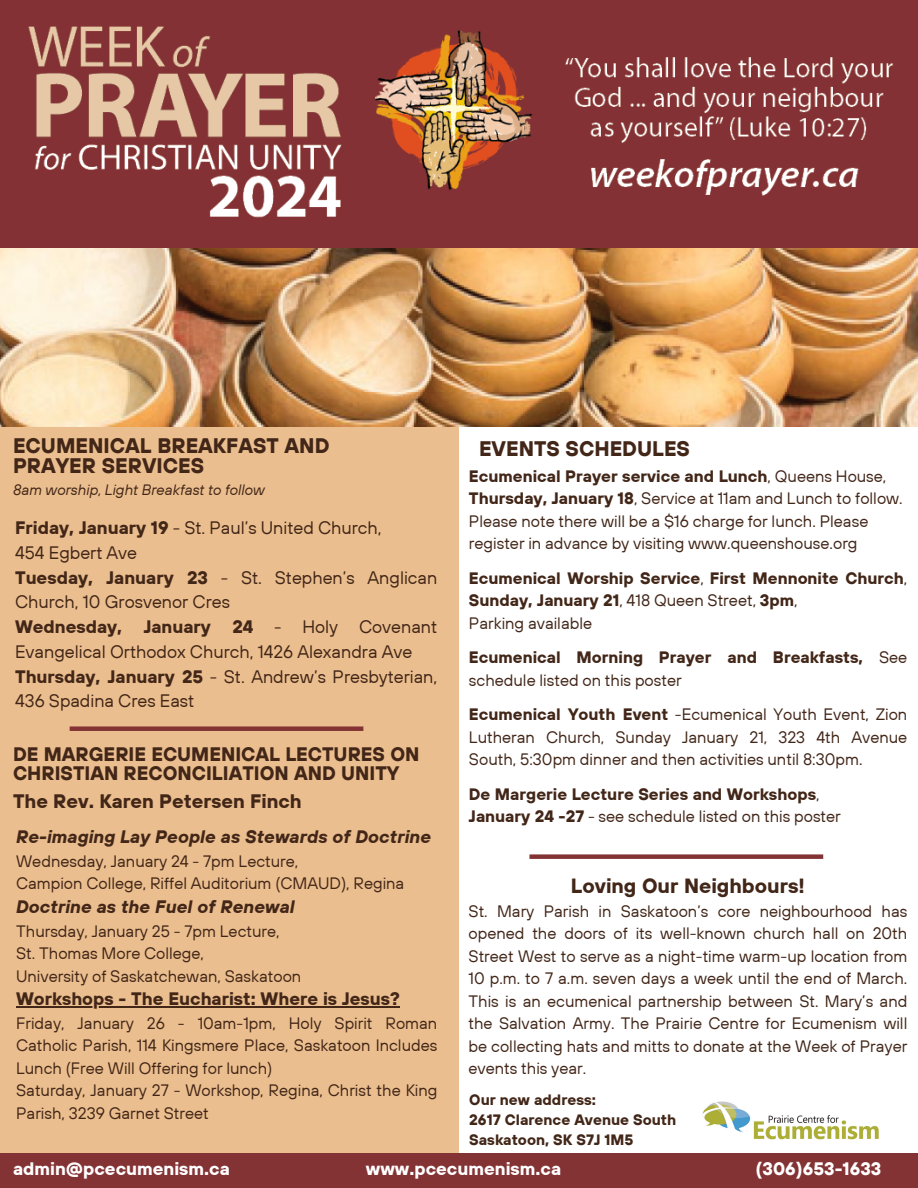
<style>
.page{position:relative;width:918px;height:1188px;background:#eabe8e}
.page>*{position:absolute;margin:0;border:0;box-sizing:border-box;transform-origin:0 0}
.t1{font:700 21px "TT Hoves";color:#422618}
.t2{font:700 20.55px "TT Hoves";color:#422618}
.t3{font:700 19.5px/18.5px "TT Hoves";color:#422618}
.t4{font:18px/24.8px "TT Hoves";color:#422618}
.t5{font:italic 700 18px "TT Hoves";color:#422618}
.t6{font:700 18px "TT Hoves";color:#fff}
.t7{font:700 18px "TT Hoves";color:#422618}
.t8{font:16.5px/22.5px "TT Hoves";color:#422618;text-align:justify}
.t9{font:700 16.5px/22.5px "TT Hoves";color:#422618}
.t10{font:700 15px "TT Hoves";color:#422618}
.t11{font:italic 15px "TT Hoves";color:#422618}
.s1{font-weight:700}
.s2{font-weight:400}
</style>
<div class="page">
<div style="left:459px;top:426px;width:459px;height:727px;background:#fff"></div>
<div style="left:0;top:1153px;width:918px;height:35px;background:#843335"></div>
<img style="left:0;top:248px;width:918px;height:178px">
<div style="left:70px;top:726px;width:293px;height:5px;background:#843335"></div>
<img style="left:0;top:0;width:918px;height:248px">
<img style="left:702px;top:1101px;width:177px;height:39px">
<hr style="left:16px;top:1006px;width:384px;height:1px;background:#422618">
<div style="left:529px;top:854px;width:294px;height:5px;background:#843335"></div>
<p class="t1" style="left:13px;top:432px;width:318px">ECUMENICAL BREAKFAST AND</p>
<p class="t1" style="left:13px;top:452px;width:193px">PRAYER SERVICES</p>
<p class="t11" style="left:13px;top:480px;width:254px">8am worship, Light Breakfast to follow</p>
<p class="t4" style="left:15px;top:515px;width:368px"><span class="s1">Friday, January 19</span> - St. Paul’s United Church,</p>
<p class="t4" style="left:15px;top:540px;width:124px">454 Egbert Ave</p>
<p class="t4" style="left:15px;top:565px;width:424px"><span class="s1">Tuesday, January 23</span> - St. Stephen’s Anglican<br>Church, 10 Grosvenor Cres</p>
<p class="t4" style="left:15px;top:614px;width:424px"><span class="s1">Wednesday, January 24</span> - Holy Covenant<br>Evangelical Orthodox Church, 1426 Alexandra Ave</p>
<p class="t4" style="left:15px;top:664px;width:424px"><span class="s1">Thursday, January 25</span> - St. Andrew’s Presbyterian,<br>436 Spadina Cres East</p>
<p class="t3" style="left:13px;top:745px;width:408px">DE MARGERIE ECUMENICAL LECTURES ON<br>CHRISTIAN RECONCILIATION AND UNITY</p>
<p class="t3" style="left:13px;top:791px;width:290px">The Rev. Karen Petersen Finch</p>
<p class="t5" style="left:16px;top:825px;width:417px">Re-imaging Lay People as Stewards of Doctrine</p>
<p class="t8" style="left:16px;top:849px;width:284px">Wednesday, January 24 - 7pm Lecture,</p>
<p class="t8" style="left:16px;top:872px;width:390px">Campion College, Riffel Auditorium (CMAUD), Regina</p>
<p class="t5" style="left:16px;top:895px;width:280px">Doctrine as the Fuel of Renewal</p>
<p class="t8" style="left:16px;top:919px;width:265px">Thursday, January 25 - 7pm Lecture,</p>
<p class="t8" style="left:16px;top:942px;width:189px">St. Thomas More College,</p>
<p class="t8" style="left:16px;top:964px;width:287px">University of Saskatchewan, Saskatoon</p>
<p class="t7" style="left:16px;top:987px;width:385px">Workshops - The Eucharist: Where is Jesus?</p>
<p class="t8" style="left:16px;top:1011px;width:423px">Friday, January 26 - 10am-1pm, Holy Spirit Roman Catholic Parish, 114 Kingsmere Place, Saskatoon Includes Lunch (Free Will Offering for lunch)</p>
<p class="t8" style="left:16px;top:1079px;width:423px">Saturday, January 27 - Workshop, Regina, Christ the King<br>Parish, 3239 Garnet Street</p>
<p class="t1" style="left:479px;top:435px;width:213px">EVENTS SCHEDULES</p>
<p class="t8" style="left:469px;top:465px;width:435px;text-align:left"><span class="s1">Ecumenical Prayer service and Lunch</span>, Queens House, <span class="s1">Thursday, January 18</span>, Service at 11am and Lunch to follow.<br>Please note there will be a $16 charge for lunch. Please register in advance by visiting www.queenshouse.org</p>
<p class="t9" style="left:469px;top:567px;width:440px">Ecumenical Worship Service<span class="s2">,</span> First Mennonite Church<span class="s2">,<br></span>Sunday, January 21<span class="s2">, 418 Queen Street,</span> 3pm<span class="s2">,</span></p>
<p class="t8" style="left:469px;top:612px;width:125px">Parking available</p>
<p class="t9" style="left:469px;top:646px;width:440px">Ecumenical Morning Prayer and Breakfasts, <span class="s2">See schedule listed on this poster</span></p>
<p class="t8" style="left:469px;top:703px;width:440px"><span class="s1">Ecumenical Youth Event</span> -Ecumenical Youth Event, Zion Lutheran Church, Sunday January 21, 323 4th Avenue South, 5:30pm dinner and then activities until 8:30pm.</p>
<p class="t9" style="left:469px;top:783px;width:352px">De Margerie Lecture Series and Workshops<span class="s2">,</span></p>
<p class="t8" style="left:469px;top:805px;width:373px"><span class="s1">January 24 -27</span> - see schedule listed on this poster</p>
<p class="t2" style="left:571px;top:873px;width:235px">Loving Our Neighbours!</p>
<p class="t8" style="left:469px;top:900px;width:440px">St. Mary Parish in Saskatoon’s core neighbourhood has opened the doors of its well-known church hall on 20th Street West to serve as a night-time warm-up location from 10 p.m. to 7 a.m. seven days a week until the end of March.<br>This is an ecumenical partnership between St. Mary’s and the Salvation Army. The Prairie Centre for Ecumenism will be collecting hats and mitts to donate at the Week of Prayer events this year.</p>
<p class="t10" style="left:469px;top:1090px;width:128px">Our new address:</p>
<p class="t10" style="left:469px;top:1110px;width:209px">2617 Clarence Avenue South</p>
<p class="t10" style="left:469px;top:1130px;width:166px">Saskatoon, SK S7J 1M5</p>
<p class="t6" style="left:13px;top:1157px;width:218px">admin@pcecumenism.ca</p>
<p class="t6" style="left:366px;top:1157px;width:197px">www.pcecumenism.ca</p>
<p class="t6" style="left:756px;top:1157px;width:127px">(306)653-1633</p>
</div>
